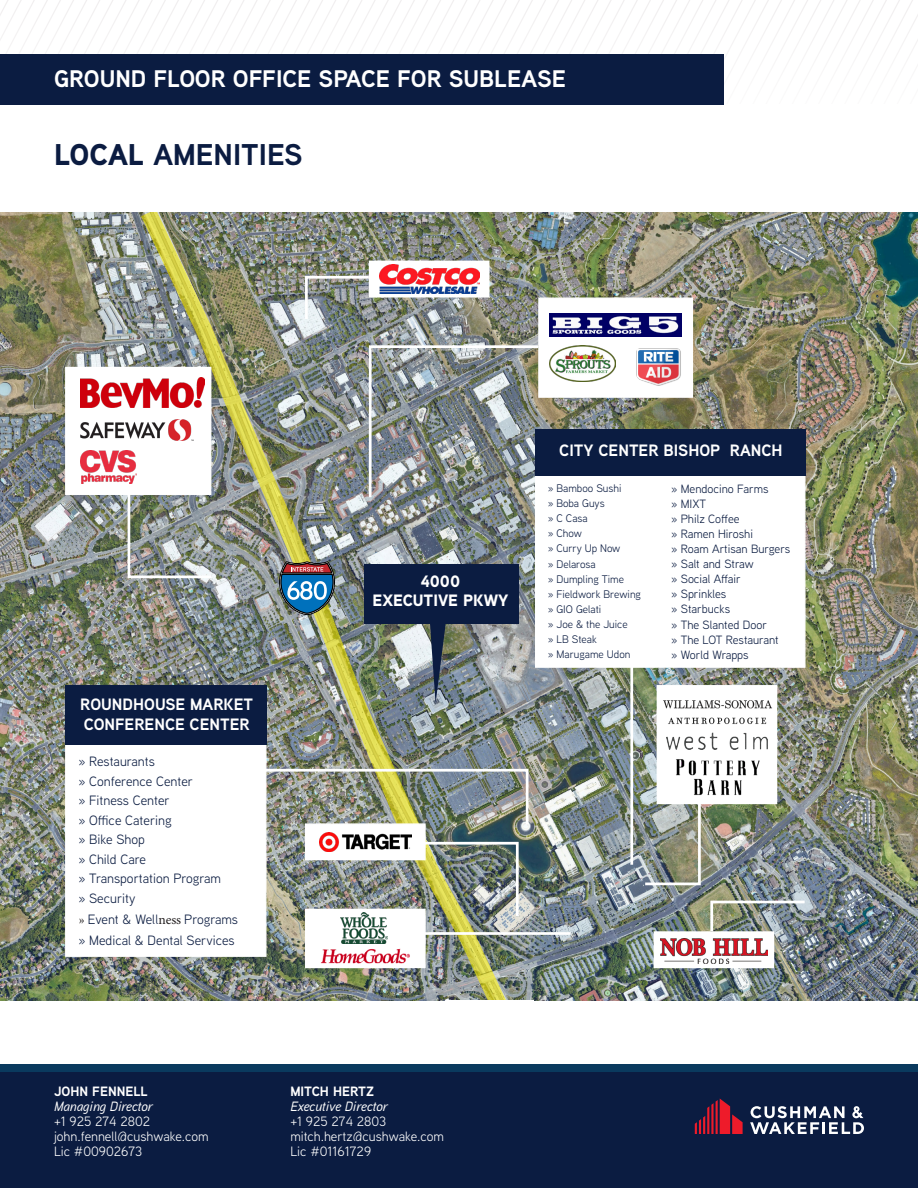
<style>
.page{position:relative;width:918px;height:1188px;background:#fff}
.page>*{position:absolute;margin:0;border:0;box-sizing:border-box;transform-origin:0 0}
.t1{font:700 30px "Aaux Next";color:#0b1c41}
.t2{font:700 24px "Aaux Next";color:#fff}
.t3{font:700 16.5px/19.6px "Aaux Next";color:#fff}
.t4{font:900 16.5px "Aaux Next";color:#fff}
.t5{font:13.5px "Aaux Next";color:#0b1c41}
.t6{font:13.5px/15px "Aaux Next";color:#fff}
.t7{font:italic 500 13.5px "Aaux Next";color:#fff}
.t8{font:700 13.5px "Aaux Next";color:#fff}
.t9{font:12px "Aaux Next";color:#0b1c41}
.t10{font:10.95px "Aaux Next";color:#0b1c41}
.s1{font-weight:900}
.s2{font-family:"Minion Pro";color:#231f20}
</style>
<div class="page">
<svg style="left:0;top:0;width:918px;height:55px"></svg>
<div style="left:0;top:1064px;width:918px;height:9px;background:#0a3a5e"></div>
<div style="left:0;top:1073px;width:918px;height:115px;background:#0b1c41"></div>
<div style="left:0;top:54px;width:724px;height:50px;background:#0b1c41"></div>
<svg style="left:695px;top:1099px;width:48px;height:35px"></svg>
<svg style="left:750px;top:1106px;width:114px;height:28px"></svg>
<img style="left:0;top:212px;width:918px;height:788px">
<img style="left:129px;top:212px;width:393px;height:789px">
<svg style="left:280px;top:562px;width:55px;height:53px;background:#577790"></svg>
<div style="left:446px;top:1000px;width:88px;height:24px;background:#fff"></div>
<img style="left:304px;top:275px;width:68px;height:47px">
<img style="left:629px;top:668px;width:73px;height:219px">
<img style="left:709px;top:899px;width:98px;height:35px">
<img style="left:367px;top:344px;width:174px;height:156px">
<img style="left:342px;top:840px;width:178px;height:79px">
<img style="left:126px;top:488px;width:88px;height:92px">
<img style="left:267px;top:767px;width:263px;height:60px">
<div style="left:370px;top:261px;width:119px;height:36px;background:#fff"></div>
<img style="left:379px;top:265px;width:100px;height:28px">
<div style="left:369px;top:261px;width:120px;height:37px;border:1px solid #fff"></div>
<div style="left:305px;top:823px;width:121px;height:37px;background:#fff;border:1px solid #fff"></div>
<img style="left:319px;top:832px;width:92px;height:20px">
<div style="left:657px;top:685px;width:120px;height:119px;background:#fff"></div>
<img style="left:663px;top:700px;width:109px;height:9px">
<img style="left:668px;top:717px;width:99px;height:8px">
<img style="left:667px;top:733px;width:100px;height:16px">
<img style="left:676px;top:759px;width:84px;height:37px">
<div style="left:535px;top:430px;width:271px;height:238px;background:#fff;border:1px solid #fff"></div>
<div style="left:535px;top:430px;width:271px;height:46px;background:#0b1c41"></div>
<div style="left:654px;top:931px;width:120px;height:37px;background:#fff;border:1px solid #fff"></div>
<img style="left:660px;top:939px;width:108px;height:24px">
<div style="left:538px;top:298px;width:155px;height:100px;background:#fff;border:1px solid #fff"></div>
<img style="left:550px;top:345px;width:66px;height:36px">
<img style="left:637px;top:349px;width:44px;height:36px">
<img style="left:550px;top:314px;width:132px;height:23px">
<div style="left:65px;top:367px;width:146px;height:128px;background:#fff"></div>
<img style="left:80px;top:377px;width:124px;height:31px">
<img style="left:80px;top:419px;width:113px;height:21px">
<img style="left:80px;top:451px;width:57px;height:32px">
<div style="left:65px;top:685px;width:202px;height:272px;background:#fff;border:1px solid #fff"></div>
<div style="left:65px;top:685px;width:202px;height:60px;background:#0b1c41"></div>
<div style="left:305px;top:909px;width:121px;height:59px;background:#fff"></div>
<img style="left:321px;top:949px;width:89px;height:15px">
<img style="left:340px;top:913px;width:47px;height:31px">
<svg style="left:424px;top:931px;width:149px;height:10px"></svg>
<svg style="left:430px;top:624px;width:16px;height:79px"></svg>
<div style="left:364px;top:565px;width:155px;height:59px;background:#0b1c41"></div>
<h2 class="t2" style="left:54px;top:61px;width:514px">GROUND FLOOR OFFICE SPACE FOR SUBLEASE</h2>
<p class="t1" style="left:54px;top:133px;width:250px"><span class="s1">LOCAL</span> AMENITIES</p>
<p class="t3" style="left:80px;top:694px;width:175px">ROUNDHOUSE MARKET<br>CONFERENCE CENTER</p>
<p class="t5" style="left:79px;top:752px;width:78px">» Restaurants</p>
<p class="t5" style="left:79px;top:772px;width:116px">» Conference Center</p>
<p class="t5" style="left:79px;top:791px;width:93px">» Fitness Center</p>
<p class="t5" style="left:79px;top:811px;width:95px">» Office Catering</p>
<p class="t5" style="left:79px;top:830px;width:68px">» Bike Shop</p>
<p class="t5" style="left:79px;top:850px;width:69px">» Child Care</p>
<p class="t5" style="left:79px;top:869px;width:144px">» Transportation Program</p>
<p class="t5" style="left:79px;top:889px;width:58px">» Security</p>
<p class="t5" style="left:79px;top:910px;width:161px"><span class="s2">»</span> Event &amp; Well<span class="s2">ness</span> Programs</p>
<p class="t5" style="left:79px;top:931px;width:158px">» Medical &amp; Dental Services</p>
<p class="t4" style="left:421px;top:569px;width:41px">4000</p>
<p class="t4" style="left:373px;top:589px;width:137px">EXECUTIVE PKWY</p>
<p class="t3" style="left:559px;top:440px;width:225px">CITY CENTER BISHOP RANCH</p>
<p class="t10" style="left:548px;top:481px;width:75px">» Bamboo Sushi</p>
<p class="t10" style="left:548px;top:496px;width:58px">» Boba Guys</p>
<p class="t10" style="left:548px;top:511px;width:41px">» C Casa</p>
<p class="t10" style="left:548px;top:526px;width:35px">» Chow</p>
<p class="t10" style="left:548px;top:541px;width:74px">» Curry Up Now</p>
<p class="t10" style="left:548px;top:556px;width:49px">» Delarosa</p>
<p class="t10" style="left:548px;top:571px;width:78px">» Dumpling Time</p>
<p class="t10" style="left:548px;top:586px;width:95px">» Fieldwork Brewing</p>
<p class="t10" style="left:548px;top:602px;width:55px">» GIO Gelati</p>
<p class="t10" style="left:548px;top:617px;width:81px">» Joe &amp; the Juice</p>
<p class="t10" style="left:548px;top:632px;width:50px">» LB Steak</p>
<p class="t10" style="left:548px;top:647px;width:84px">» Marugame Udon</p>
<p class="t9" style="left:671px;top:481px;width:99px">» Mendocino Farms</p>
<p class="t9" style="left:671px;top:496px;width:36px">» MIXT</p>
<p class="t9" style="left:671px;top:511px;width:70px">» Philz Coffee</p>
<p class="t9" style="left:671px;top:526px;width:83px">» Ramen Hiroshi</p>
<p class="t9" style="left:671px;top:541px;width:120px">» Roam Artisan Burgers</p>
<p class="t9" style="left:671px;top:556px;width:84px">» Salt and Straw</p>
<p class="t9" style="left:671px;top:571px;width:71px">» Social Affair</p>
<p class="t9" style="left:671px;top:586px;width:56px">» Sprinkles</p>
<p class="t9" style="left:671px;top:601px;width:60px">» Starbucks</p>
<p class="t9" style="left:671px;top:616px;width:97px">» The Slanted Door</p>
<p class="t9" style="left:671px;top:631px;width:109px">» The LOT Restaurant</p>
<p class="t9" style="left:671px;top:646px;width:79px">» World Wrapps</p>
<p class="t8" style="left:54px;top:1081px;width:95px">JOHN FENNELL</p>
<p class="t7" style="left:54px;top:1097px;width:100px">Managing Director</p>
<p class="t6" style="left:54px;top:1113px;width:156px">+1 925 274 2802 john.fennell@cushwake.com<br>Lic #00902673</p>
<p class="t8" style="left:290px;top:1081px;width:85px">MITCH HERTZ</p>
<p class="t7" style="left:290px;top:1097px;width:99px">Executive Director</p>
<p class="t6" style="left:290px;top:1113px;width:155px">+1 925 274 2803 mitch.hertz@cushwake.com<br>Lic #01161729</p>
</div>
